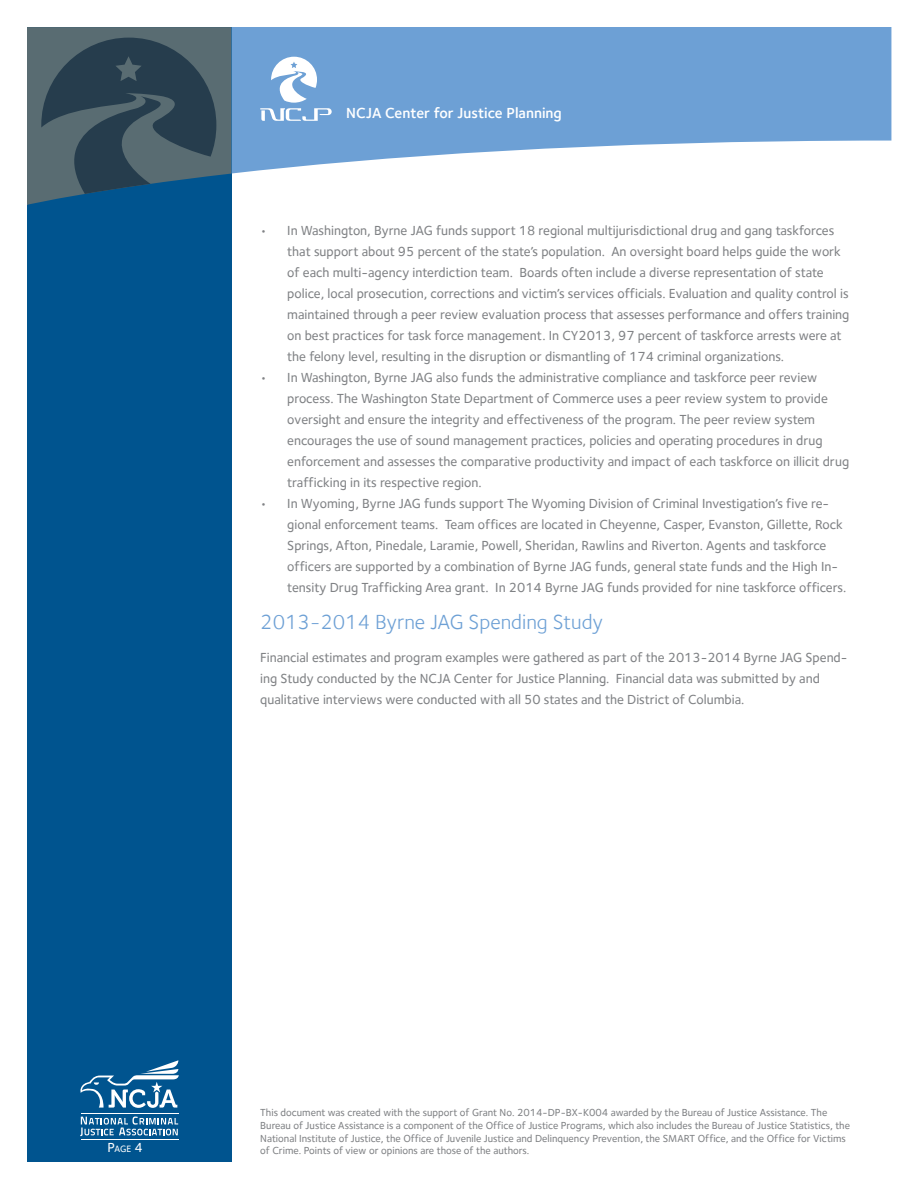
<style>
.page{position:relative;width:918px;height:1188px;background:#fff}
.page>*{position:absolute;margin:0;border:0;box-sizing:border-box;transform-origin:0 0}
.t1{font:21px "Foundry Sterling";color:#6da0d5}
.t2{font:600 15px "Foundry Sterling";color:#fff}
.t3{font:500 13.5px/21px "Foundry Sterling";color:#808285}
.t4{font:500 10.5px/12.6px "Foundry Sterling";color:#808285}
.t5{font:500 9.45px "Foundry Sterling";color:#fff}
.s1{font-size:13.5px}
</style>
<div class="page">
<div style="left:27px;top:27px;width:204px;height:1135px;background:#00548f"></div>
<svg style="left:231px;top:27px;width:660px;height:178px;fill:#6da0d5"></svg>
<svg style="left:27px;top:27px;width:204px;height:178px;background:#3b5665"></svg>
<svg style="left:260px;top:57px;width:72px;height:64px"></svg>
<svg style="left:80px;top:1117px;width:98px;height:19px"></svg>
<svg style="left:80px;top:1060px;width:99px;height:48px"></svg>
<hr style="left:81px;top:1113px;width:97px;height:1px;background:#fff">
<hr style="left:81px;top:1139px;width:97px;height:1px;background:#fff">
<p class="t2" style="left:346px;top:104px;width:217px">NCJA Center for Justice Planning</p>
<p class="t3" style="left:287px;top:220px;width:564px;text-indent:-27px">• In Washington, Byrne JAG funds support 18 regional multijurisdictional drug and gang taskforces that support about 95 percent of the state’s population. An oversight board helps guide the work of each multi-agency interdiction team. Boards often include a diverse representation of state police, local prosecution, corrections and victim’s services officials. Evaluation and quality control is maintained through a peer review evaluation process that assesses performance and offers training on best practices for task force management. In CY2013, 97 percent of taskforce arrests were at the felony level, resulting in the disruption or dismantling of 174 criminal organizations.</p>
<p class="t3" style="left:287px;top:367px;width:563px;text-indent:-27px">• In Washington, Byrne JAG also funds the administrative compliance and taskforce peer review process. The Washington State Department of Commerce uses a peer review system to provide oversight and ensure the integrity and effectiveness of the program. The peer review system encourages the use of sound management practices, policies and operating procedures in drug enforcement and assesses the comparative productivity and impact of each taskforce on illicit drug trafficking in its respective region.</p>
<p class="t3" style="left:287px;top:493px;width:561px;text-indent:-27px">• In Wyoming, Byrne JAG funds support The Wyoming Division of Criminal Investigation’s five re&shy;gional enforcement teams. Team offices are located in Cheyenne, Casper, Evanston, Gillette, Rock Springs, Afton, Pinedale, Laramie, Powell, Sheridan, Rawlins and Riverton. Agents and taskforce officers are supported by a combination of Byrne JAG funds, general state funds and the High In&shy;tensity Drug Trafficking Area grant. In 2014 Byrne JAG funds provided for nine taskforce officers.</p>
<p class="t1" style="left:260px;top:610px;width:344px">2013-2014 Byrne JAG Spending Study</p>
<p class="t3" style="left:260px;top:647px;width:589px">Financial estimates and program examples were gathered as part of the 2013-2014 Byrne JAG Spend&shy;ing Study conducted by the NCJA Center for Justice Planning. Financial data was submitted by and qualitative interviews were conducted with all 50 states and the District of Columbia.</p>
<p class="t5" style="left:107px;top:1143px;width:37px"><span class="s1">P</span>age <span class="s1">4</span></p>
<p class="t4" style="left:260px;top:1107px;width:591px">This document was created with the support of Grant No. 2014-DP-BX-K004 awarded by the Bureau of Justice Assistance. The Bureau of Justice Assistance is a component of the Office of Justice Programs, which also includes the Bureau of Justice Statistics, the National Institute of Justice, the Office of Juvenile Justice and Delinquency Prevention, the SMART Office, and the Office for Victims of Crime. Points of view or opinions are those of the authors.</p>
</div>
